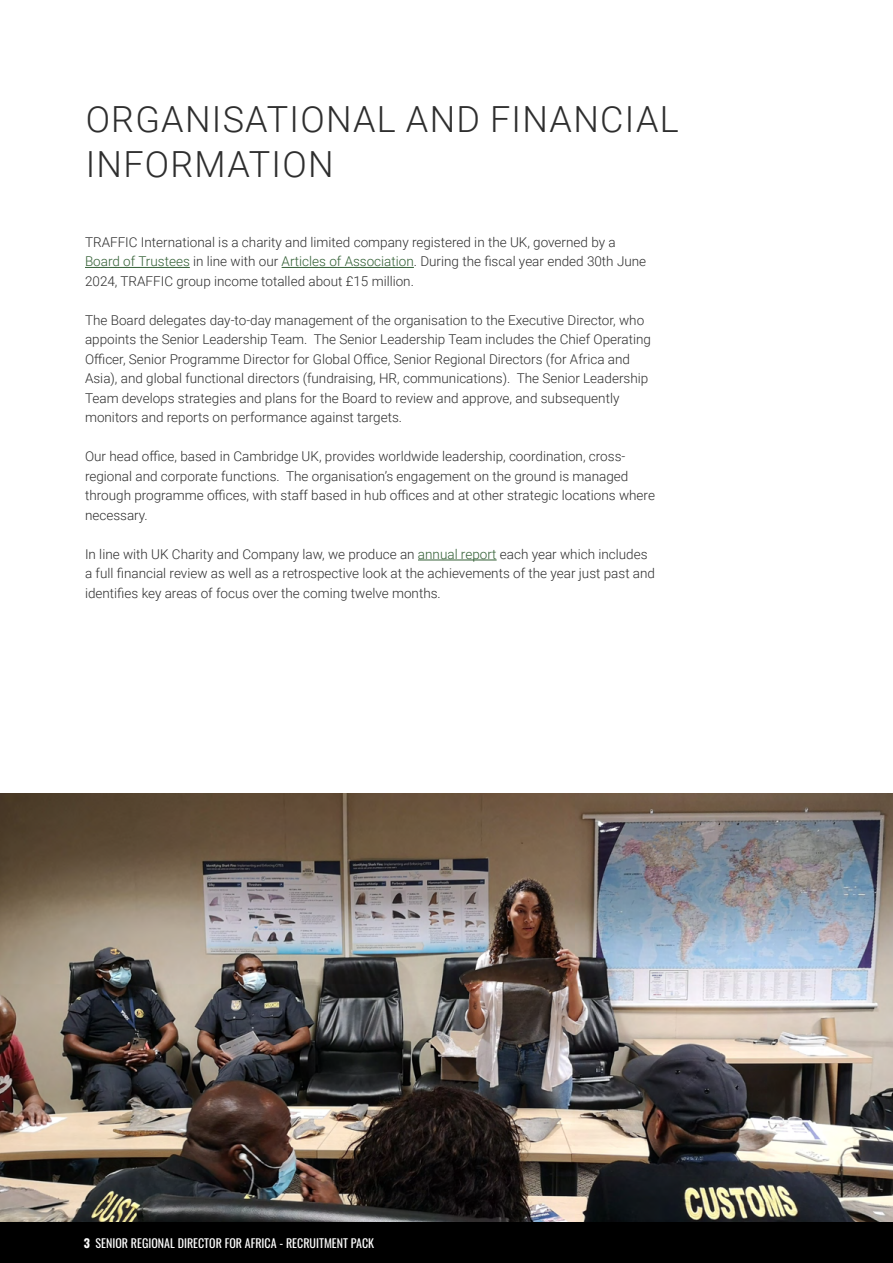
<style>
.page{position:relative;width:893px;height:1263px;background:#fff}
.page>*{position:absolute;margin:0;border:0;box-sizing:border-box;transform-origin:0 0}
.t1{font:300 36px/45px "Roboto";letter-spacing:.035em;color:#2e2e2e}
.t2{font:300 13.5px/19.5px "Roboto";color:#2e2e2e}
.t3{font:12px "Oswald";color:#fff}
.s1{color:#325f34}
.s2{font-weight:700}
</style>
<div class="page">
<div style="left:0;top:1221px;width:893px;height:42px;background:#000"></div>
<img style="left:0;top:794px;width:893px;height:427px">
<hr style="left:85px;top:267px;width:105px;height:1px;background:#325f34">
<hr style="left:282px;top:267px;width:132px;height:1px;background:#325f34">
<hr style="left:418px;top:560px;width:79px;height:1px;background:#325f34">
<p class="t1" style="left:86px;top:95px;width:595px">ORGANISATIONAL AND FINANCIAL<br>INFORMATION</p>
<p class="t2" style="left:85px;top:232px;width:563px">TRAFFIC International is a charity and limited company registered in the UK, governed by a<br><span class="s1">Board of Trustees</span> in line with our <span class="s1">Articles of Association</span>. During the fiscal year ended 30th June<br>2024, TRAFFIC group income totalled about £15 million.</p>
<p class="t2" style="left:85px;top:310px;width:567px">The Board delegates day-to-day management of the organisation to the Executive Director, who appoints the Senior Leadership Team. The Senior Leadership Team includes the Chief Operating Officer, Senior Programme Director for Global Office, Senior Regional Directors (for Africa and Asia), and global functional directors (fundraising, HR, communications). The Senior Leadership Team develops strategies and plans for the Board to review and approve, and subsequently monitors and reports on performance against targets.</p>
<p class="t2" style="left:85px;top:446px;width:571px">Our head office, based in Cambridge UK, provides worldwide leadership, coordination, cross&shy;regional and corporate functions. The organisation’s engagement on the ground is managed through programme offices, with staff based in hub offices and at other strategic locations where necessary.</p>
<p class="t2" style="left:85px;top:544px;width:572px">In line with UK Charity and Company law, we produce an <span class="s1">annual report</span> each year which includes a full financial review as well as a retrospective look at the achievements of the year just past and identifies key areas of focus over the coming twelve months.</p>
<p class="t3" style="left:84px;top:1232px;width:292px"><span class="s2">3</span> SENIOR REGIONAL DIRECTOR FOR AFRICA - RECRUITMENT PACK</p>
</div>
